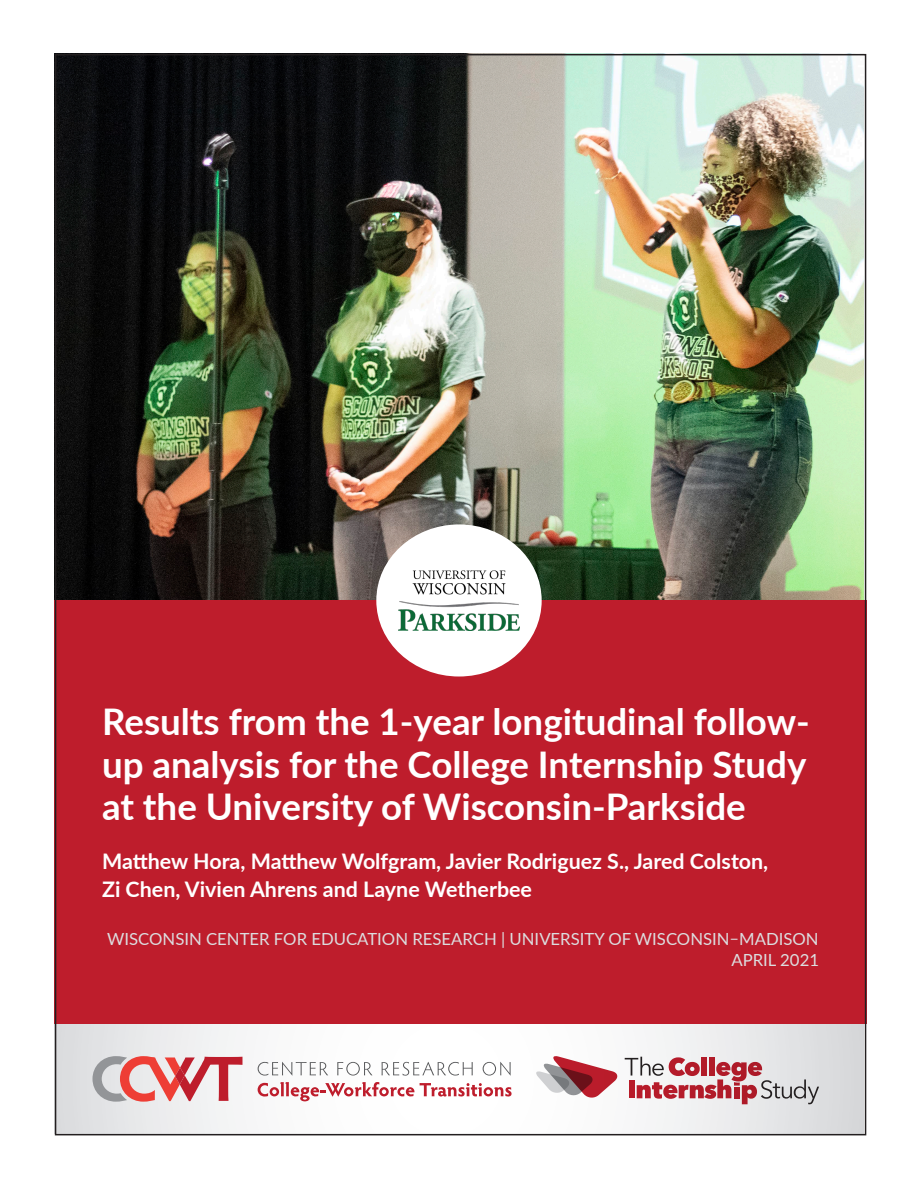
<style>
.page{position:relative;width:918px;height:1188px;background:#fff}
.page>*{position:absolute;margin:0;border:0;box-sizing:border-box;transform-origin:0 0}
.t1{font:700 36.75px/42.6px "Lato";color:#fff;text-align:justify}
.t2{font:700 21.45px/28.5px "Lato";color:#fff}
.brief{font:16.65px/21px "Lato";color:#dcdddf;text-align:right}
</style>
<div class="page">
<img style="left:54px;top:54px;width:809px;height:546px">
<svg style="left:54px;top:1024px;width:809px;height:110px"></svg>
<div style="left:54px;top:600px;width:812px;height:424px;background:#be1d2c"></div>
<svg style="left:92px;top:1056px;width:150px;height:46px"></svg>
<svg style="left:258px;top:1062px;width:70px;height:14px"></svg>
<svg style="left:337px;top:1062px;width:35px;height:14px"></svg>
<svg style="left:382px;top:1062px;width:91px;height:14px"></svg>
<svg style="left:483px;top:1062px;width:28px;height:14px"></svg>
<svg style="left:258px;top:1082px;width:156px;height:19px"></svg>
<svg style="left:420px;top:1083px;width:92px;height:14px"></svg>
<svg style="left:536px;top:1056px;width:81px;height:42px"></svg>
<svg style="left:625px;top:1057px;width:194px;height:47px"></svg>
<div style="left:376px;top:524px;width:166px;height:153px;background:#fff;border-radius:50%"></div>
<img style="left:398px;top:570px;width:122px;height:61px">
<h1 class="t1" style="left:102px;top:699px;width:709px">Results from the 1-year longitudinal follow&shy;up analysis for the College Internship Study at the University of Wisconsin-Parkside</h1>
<h2 class="t2" style="left:102px;top:846px;width:668px">Matthew Hora, Matthew Wolfgram, Javier Rodriguez S., Jared Colston,<br>Zi Chen, Vivien Ahrens and Layne Wetherbee</h2>
<p class="brief" style="left:107px;top:928px;width:713px">WISCONSIN CENTER FOR EDUCATION RESEARCH | UNIVERSITY OF WISCONSIN–MADISON<br>APRIL 2021</p>
</div>
